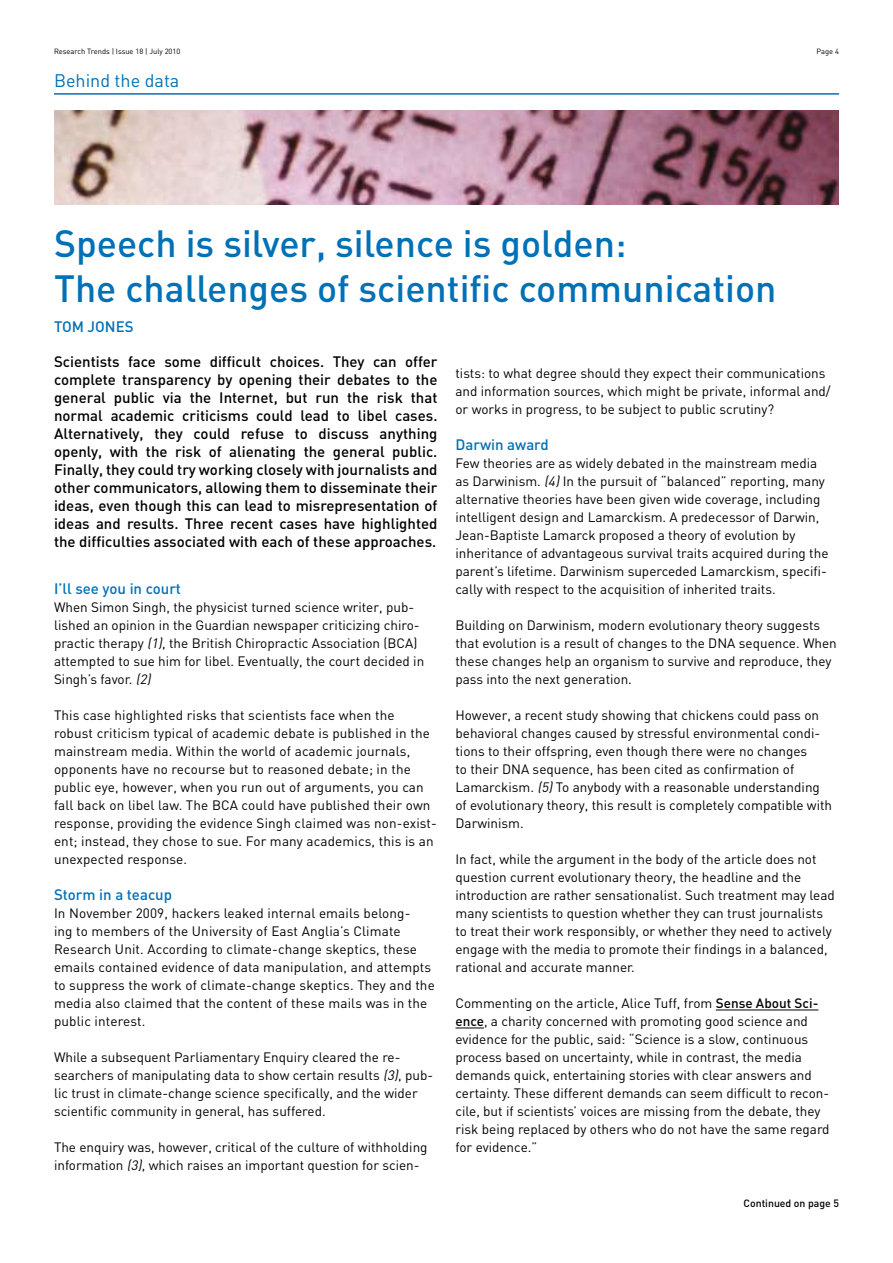
<style>
.page{position:relative;width:893px;height:1263px;background:#fff}
.page>*{position:absolute;margin:0;border:0;box-sizing:border-box;transform-origin:0 0}
.t1{font:500 37.5px/45px "DIN";color:#0071b7}
.t2{font:18px "DIN";color:#0071b7}
.t3{font:500 15px/18px "DIN";color:#000;text-align:justify}
.t4{font:500 15px "DIN";color:#0071b7}
.t5{font:13.5px/18px "DIN";color:#000}
.t6{font:500 10.5px "DIN";color:#000}
.t7{font:7.5px "DIN";color:#000}
.s1{font-style:italic}
.s2{font-weight:500}
</style>
<div class="page">
<hr style="left:54px;top:93px;width:785px;height:2px;background:#0071b7">
<img style="left:55px;top:110px;width:784px;height:95px">
<hr style="left:716px;top:1009px;width:102px;height:1px;background:#000">
<svg style="left:455px;top:1027px;width:29px;height:1px"></svg>
<p class="t7" style="left:54px;top:47px;width:128px">Research Trends | Issue 18 | July 2010</p>
<p class="t7" style="left:816px;top:47px;width:24px">Page 4</p>
<h2 class="t2" style="left:54px;top:69px;width:127px">Behind the data</h2>
<h1 class="t1" style="left:54px;top:220px;width:724px">Speech is silver, silence is golden:<br>The challenges of scientific communication</h1>
<p class="t4" style="left:54px;top:317px;width:81px">TOM JONES</p>
<p class="t3" style="left:54px;top:352px;width:385px">Scientists face some difficult choices. They can offer complete transparency by opening their debates to the general public via the Internet, but run the risk that normal academic criticisms could lead to libel cases.<br>Alternatively, they could refuse to discuss anything openly, with the risk of alienating the general public.<br>Finally, they could try working closely with journalists and other communicators, allowing them to disseminate their ideas, even though this can lead to misrepresentation of ideas and results. Three recent cases have highlighted the difficulties associated with each of these approaches.</p>
<p class="t4" style="left:54px;top:579px;width:129px">I’ll see you in court</p>
<p class="t5" style="left:54px;top:598px;width:372px">When Simon Singh, the physicist turned science writer, pub&shy;lished an opinion in the Guardian newspaper criticizing chiro&shy;practic therapy <span class="s1">(1)</span>, the British Chiropractic Association (BCA) attempted to sue him for libel. Eventually, the court decided in Singh’s favor. <span class="s1">(2)</span></p>
<p class="t5" style="left:54px;top:706px;width:384px">This case highlighted risks that scientists face when the robust criticism typical of academic debate is published in the mainstream media. Within the world of academic journals, opponents have no recourse but to reasoned debate; in the public eye, however, when you run out of arguments, you can fall back on libel law. The BCA could have published their own response, providing the evidence Singh claimed was non-exist&shy;ent; instead, they chose to sue. For many academics, this is an unexpected response.</p>
<p class="t4" style="left:54px;top:885px;width:120px">Storm in a teacup</p>
<p class="t5" style="left:54px;top:904px;width:382px">In November 2009, hackers leaked internal emails belong-<br>ing to members of the University of East Anglia’s Climate Research Unit. According to climate-change skeptics, these emails contained evidence of data manipulation, and attempts to suppress the work of climate-change skeptics. They and the media also claimed that the content of these mails was in the public interest.</p>
<p class="t5" style="left:54px;top:1048px;width:381px">While a subsequent Parliamentary Enquiry cleared the re&shy;searchers of manipulating data to show certain results <span class="s1">(3)</span>, pub&shy;lic trust in climate-change science specifically, and the wider scientific community in general, has suffered.</p>
<p class="t5" style="left:54px;top:1138px;width:375px">The enquiry was, however, critical of the culture of withholding information <span class="s1">(3)</span>, which raises an important question for scien-</p>
<p class="t5" style="left:455px;top:364px;width:377px">tists: to what degree should they expect their communications and information sources, which might be private, informal and/ or works in progress, to be subject to public scrutiny?</p>
<p class="t4" style="left:455px;top:435px;width:95px">Darwin award</p>
<p class="t5" style="left:455px;top:454px;width:374px">Few theories are as widely debated in the mainstream media as Darwinism. <span class="s1">(4)</span>In the pursuit of “balanced” reporting, many alternative theories have been given wide coverage, including intelligent design and Lamarckism. A predecessor of Darwin, Jean-Baptiste Lamarck proposed a theory of evolution by inheritance of advantageous survival traits acquired during the parent’s lifetime. Darwinism superceded Lamarckism, specifi&shy;cally with respect to the acquisition of inherited traits.</p>
<p class="t5" style="left:455px;top:616px;width:383px">Building on Darwinism, modern evolutionary theory suggests that evolution is a result of changes to the DNA sequence. When these changes help an organism to survive and reproduce, they pass into the next generation.</p>
<p class="t5" style="left:455px;top:706px;width:378px">However, a recent study showing that chickens could pass on behavioral changes caused by stressful environmental condi&shy;tions to their offspring, even though there were no changes<br>to their DNA sequence, has been cited as confirmation of Lamarckism. <span class="s1">(5)</span>To anybody with a reasonable understanding of evolutionary theory, this result is completely compatible with Darwinism.</p>
<p class="t5" style="left:455px;top:850px;width:381px">In fact, while the argument in the body of the article does not question current evolutionary theory, the headline and the introduction are rather sensationalist. Such treatment may lead many scientists to question whether they can trust journalists to treat their work responsibly, or whether they need to actively engage with the media to promote their findings in a balanced, rational and accurate manner.</p>
<p class="t5" style="left:455px;top:994px;width:376px">Commenting on the article, Alice Tuff, from <span class="s2">Sense About Sci&shy;ence</span>, a charity concerned with promoting good science and evidence for the public, said: “Science is a slow, continuous process based on uncertainty, while in contrast, the media demands quick, entertaining stories with clear answers and certainty. These different demands can seem difficult to recon&shy;cile, but if scientists’ voices are missing from the debate, they risk being replaced by others who do not have the same regard for evidence.”</p>
<p class="t6" style="left:743px;top:1197px;width:97px">Continued on page 5</p>
</div>
